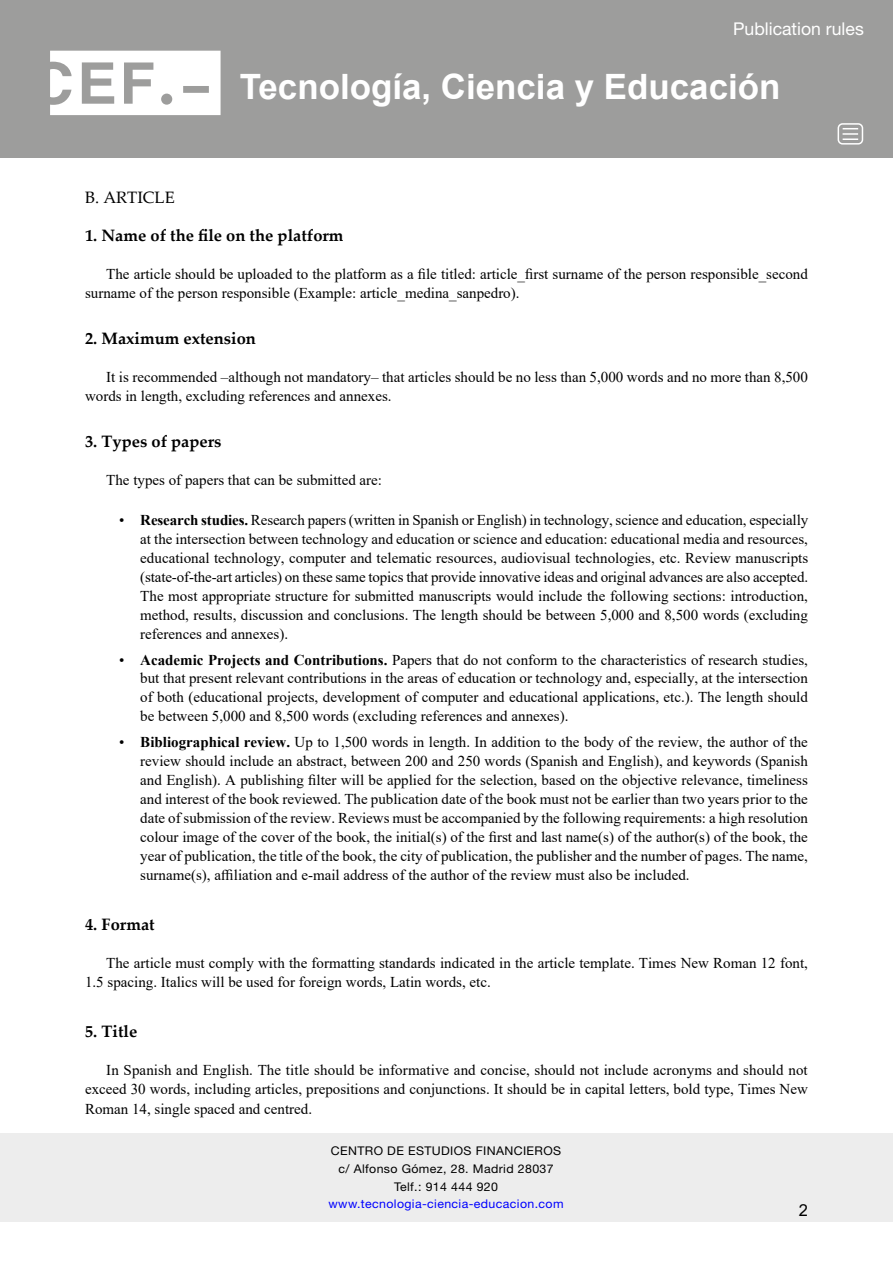
<style>
.page{position:relative;width:893px;height:1263px;background:#fff}
.page>*{position:absolute;margin:0;border:0;box-sizing:border-box;transform-origin:0 0}
.t1{font:700 34.95px "Arial";color:#fff}
.t2{font:17.7px "Helvetica Neue LT Std";color:#fff}
.epígrafe_1_1_1{font:700 16.5px "Palatino Linotype";color:#000}
.epígrafe_1_1{font:16.5px "Palatino Linotype";color:#000}
.t3{font:16.5px "Arial";color:#000}
.a___bolo__1__1_ª_cla{font:15px/18.9px "Times New Roman";color:#000;text-align:justify}
.texto_normal{font:15px/18.9px "Times New Roman";color:#000}
.t4{font:12px/17.7px "Helvetica Neue LT Std";letter-spacing:.03em;color:#000;text-align:center}
.t5{font:12px "Helvetica Neue LT Std";letter-spacing:.03em;color:#00f}
.s1{font-weight:700}
</style>
<div class="page">
<div style="left:0;top:0;width:893px;height:157px;background:#9d9d9c"></div>
<svg style="left:50px;top:51px;width:171px;height:64px"></svg>
<div style="left:838px;top:123px;width:25px;height:22px;border:2px solid #fff;border-radius:4px"></div>
<svg style="left:842px;top:128px;width:16px;height:12px"></svg>
<div style="left:0;top:1133px;width:893px;height:88px;background:#ededed"></div>
<p class="t2" style="left:733px;top:18px;width:132px">Publication rules</p>
<h1 class="t1" style="left:240px;top:62px;width:542px">Tecnología, Ciencia y Educación</h1>
<p class="epígrafe_1_1" style="left:85px;top:186px;width:91px">B. ARTICLE</p>
<p class="epígrafe_1_1_1" style="left:85px;top:224px;width:260px">1. Name of the file on the platform</p>
<p class="texto_normal" style="left:85px;top:264px;width:724px;text-indent:21px">The article should be uploaded to the platform as a file titled: article_first surname of the person responsible_second surname of the person responsible (Example: article_medina_sanpedro).</p>
<p class="epígrafe_1_1_1" style="left:85px;top:327px;width:172px">2. Maximum extension</p>
<p class="texto_normal" style="left:85px;top:367px;width:724px;text-indent:21px">It is recommended –although not mandatory– that articles should be no less than 5,000 words and no more than 8,500 words in length, excluding references and annexes.</p>
<p class="epígrafe_1_1_1" style="left:85px;top:430px;width:138px">3. Types of papers</p>
<p class="texto_normal" style="left:106px;top:470px;width:277px">The types of papers that can be submitted are:</p>
<p class="a___bolo__1__1_ª_cla" style="left:140px;top:510px;width:669px;text-indent:-21px">• <span class="s1">Research studies.</span> Research papers (written in Spanish or English) in technology, science and education, especially at the intersection between technology and education or science and education: educational media and resources, educational technology, computer and telematic resources, audiovisual technologies, etc. Review manuscripts (state-of-the-art articles) on these same topics that provide innovative ideas and original advances are also accepted.<br>The most appropriate structure for submitted manuscripts would include the following sections: introduction, method, results, discussion and conclusions. The length should be between 5,000 and 8,500 words (excluding references and annexes).</p>
<p class="a___bolo__1__1_ª_cla" style="left:140px;top:649px;width:669px;text-indent:-21px">• <span class="s1">Academic Projects and Contributions.</span> Papers that do not conform to the characteristics of research studies, but that present relevant contributions in the areas of education or technology and, especially, at the intersection of both (educational projects, development of computer and educational applications, etc.). The length should be between 5,000 and 8,500 words (excluding references and annexes).</p>
<p class="a___bolo__1__1_ª_cla" style="left:140px;top:732px;width:669px;text-indent:-21px">• <span class="s1">Bibliographical review.</span> Up to 1,500 words in length. In addition to the body of the review, the author of the review should include an abstract, between 200 and 250 words (Spanish and English), and keywords (Spanish and English). A publishing filter will be applied for the selection, based on the objective relevance, timeliness and interest of the book reviewed. The publication date of the book must not be earlier than two years prior to the date of submission of the review. Reviews must be accompanied by the following requirements: a high resolution colour image of the cover of the book, the initial(s) of the first and last name(s) of the author(s) of the book, the year of publication, the title of the book, the city of publication, the publisher and the number of pages. The name, surname(s), affiliation and e-mail address of the author of the review must also be included.</p>
<p class="epígrafe_1_1_1" style="left:85px;top:912px;width:71px">4. Format</p>
<p class="texto_normal" style="left:85px;top:953px;width:724px;text-indent:21px">The article must comply with the formatting standards indicated in the article template. Times New Roman 12 font,<br>1.5 spacing. Italics will be used for foreign words, Latin words, etc.</p>
<p class="epígrafe_1_1_1" style="left:85px;top:1020px;width:54px">5. Title</p>
<p class="texto_normal" style="left:85px;top:1060px;width:724px;line-height:19.5px;text-align:justify;text-indent:21px">In Spanish and English. The title should be informative and concise, should not include acronyms and should not exceed 30 words, including articles, prepositions and conjunctions. It should be in capital letters, bold type, Times New Roman 14, single spaced and centred.</p>
<p class="t4" style="left:331px;top:1142px;width:232px">CENTRO DE ESTUDIOS FINANCIEROS c/ Alfonso Gómez, 28. Madrid 28037<br>Telf.: 914 444 920</p>
<p class="t5" style="left:329px;top:1197px;width:236px">www.tecnologia-ciencia-educacion.com</p>
<p class="t3" style="left:799px;top:1199px;width:11px">2</p>
</div>
